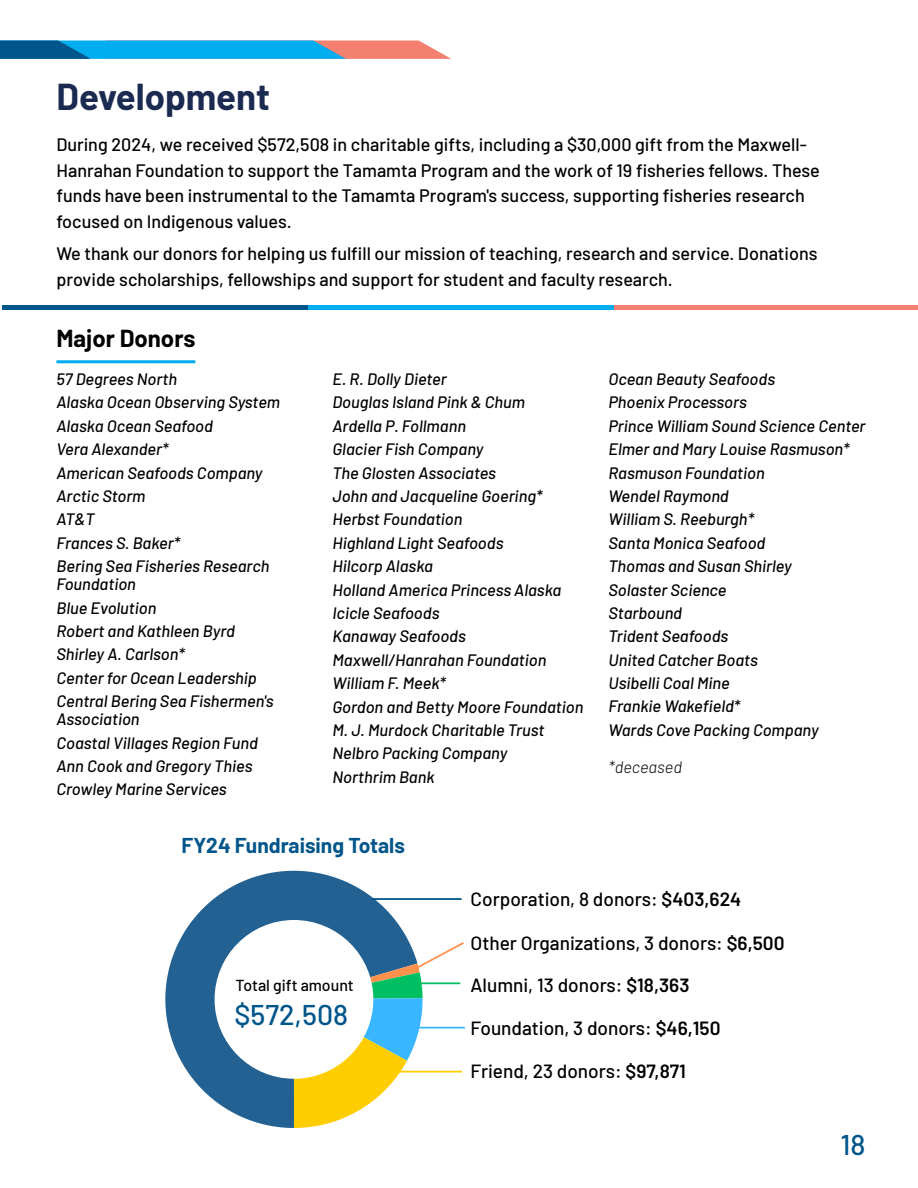
<style>
.page{position:relative;width:918px;height:1188px;background:#fff}
.page>*{position:absolute;margin:0;border:0;box-sizing:border-box;transform-origin:0 0}
.t1{font:700 36.6px "Barlow";color:#1b2a51}
.t2{font:500 28.5px "Barlow";color:#00558b}
.t3{font:700 24px "Barlow";color:#000}
.t4{font:700 21px "Barlow";color:#00558b}
.t5{font:500 19.05px "Barlow";color:#000}
.t6{font:500 18px/25.5px "Barlow";color:#000}
.t7{font:italic 500 16.5px/23.4px "Barlow";color:#000}
.Footnote{font:italic 300 16.5px "Barlow";color:#000}
.t8{font:500 15.9px "Barlow";color:#000}
.s1{font-weight:600}
</style>
<div class="page">
<hr style="left:56px;top:360px;width:139px;height:3px;background:#00aeef">
<div style="left:2px;top:305px;width:306px;height:5px;background:#00558b"></div>
<div style="left:308px;top:305px;width:306px;height:5px;background:#00aeef"></div>
<div style="left:614px;top:305px;width:304px;height:5px;background:#f48070"></div>
<svg style="left:165px;top:871px;width:243px;height:257px;fill:#236192"></svg>
<hr style="left:372px;top:898px;width:90px;height:2px;background:#00558b">
<svg style="left:294px;top:940px;width:171px;height:188px"></svg>
<div style="left:215px;top:920px;width:158px;height:159px;background:#fff;border-radius:50%"></div>
<svg style="left:0;top:40px;width:451px;height:19px;background:#4799c1"></svg>
<h1 class="t1" style="left:56px;top:70px;width:215px">Development</h1>
<p class="t6" style="left:56px;top:131px;width:765px">During 2024, we received $572,508 in charitable gifts, including a $30,000 gift from the Maxwell-Hanrahan Foundation to support the Tamamta Program and the work of 19 fisheries fellows. These funds have been instrumental to the Tamamta Program's success, supporting fisheries research focused on Indigenous values.</p>
<p class="t6" style="left:56px;top:240px;width:763px">We thank our donors for helping us fulfill our mission of teaching, research and service. Donations provide scholarships, fellowships and support for student and faculty research.</p>
<h2 class="t3" style="left:56px;top:320px;width:140px">Major Donors</h2>
<p class="t7" style="left:56px;top:366px;width:225px">57 Degrees North<br>Alaska Ocean Observing System<br>Alaska Ocean Seafood<br>Vera Alexander*<br>American Seafoods Company<br>Arctic Storm</p>
<p class="t7" style="left:56px;top:506px;width:40px">AT&amp;T</p>
<p class="t7" style="left:56px;top:530px;width:214px">Frances S. Baker*<br>Bering Sea Fisheries Research</p>
<p class="t7" style="left:56px;top:571px;width:202px">Foundation<br>Blue Evolution<br>Robert and Kathleen Byrd<br>Shirley A. Carlson*<br>Center for Ocean Leadership</p>
<p class="t7" style="left:56px;top:691px;width:219px;line-height:18px">Central Bering Sea Fishermen's<br>Association</p>
<p class="t7" style="left:56px;top:730px;width:203px">Coastal Villages Region Fund<br>Ann Cook and Gregory Thies<br>Crowley Marine Services</p>
<p class="t7" style="left:332px;top:366px;width:252px">E. R. Dolly Dieter<br>Douglas Island Pink &amp; Chum<br>Ardella P. Follmann<br>Glacier Fish Company<br>The Glosten Associates<br>John and Jacqueline Goering*<br>Herbst Foundation<br>Highland Light Seafoods<br>Hilcorp Alaska<br>Holland America Princess Alaska<br>Icicle Seafoods<br>Kanaway Seafoods<br>Maxwell/Hanrahan Foundation<br>William F. Meek*<br>Gordon and Betty Moore Foundation<br>M. J. Murdock Charitable Trust<br>Nelbro Packing Company<br>Northrim Bank</p>
<p class="t7" style="left:608px;top:366px;width:168px">Ocean Beauty Seafoods</p>
<p class="t7" style="left:608px;top:389px;width:259px">Phoenix Processors<br>Prince William Sound Science Center<br>Elmer and Mary Louise Rasmuson*<br>Rasmuson Foundation<br>Wendel Raymond<br>William S. Reeburgh*<br>Santa Monica Seafood<br>Thomas and Susan Shirley<br>Solaster Science<br>Starbound<br>Trident Seafoods<br>United Catcher Boats<br>Usibelli Coal Mine<br>Frankie Wakefield*<br>Wards Cove Packing Company</p>
<p class="Footnote" style="left:608px;top:755px;width:75px">*deceased</p>
<h2 class="t4" style="left:182px;top:830px;width:225px">FY24 Fundraising Totals</h2>
<p class="t8" style="left:236px;top:974px;width:120px">Total gift amount</p>
<p class="t2" style="left:234px;top:994px;width:115px">$572,508</p>
<p class="t5" style="left:471px;top:885px;width:272px">Corporation, 8 donors: <span class="s1">$403,624</span></p>
<p class="t5" style="left:471px;top:929px;width:315px">Other Organizations, 3 donors: <span class="s1">$6,500</span></p>
<p class="t5" style="left:471px;top:971px;width:220px">Alumni, 13 donors: <span class="s1">$18,363</span></p>
<p class="t5" style="left:471px;top:1014px;width:251px">Foundation, 3 donors: <span class="s1">$46,150</span></p>
<p class="t5" style="left:471px;top:1057px;width:217px">Friend, 23 donors: <span class="s1">$97,871</span></p>
<h2 class="t2" style="left:840px;top:1124px;width:27px">18</h2>
</div>
